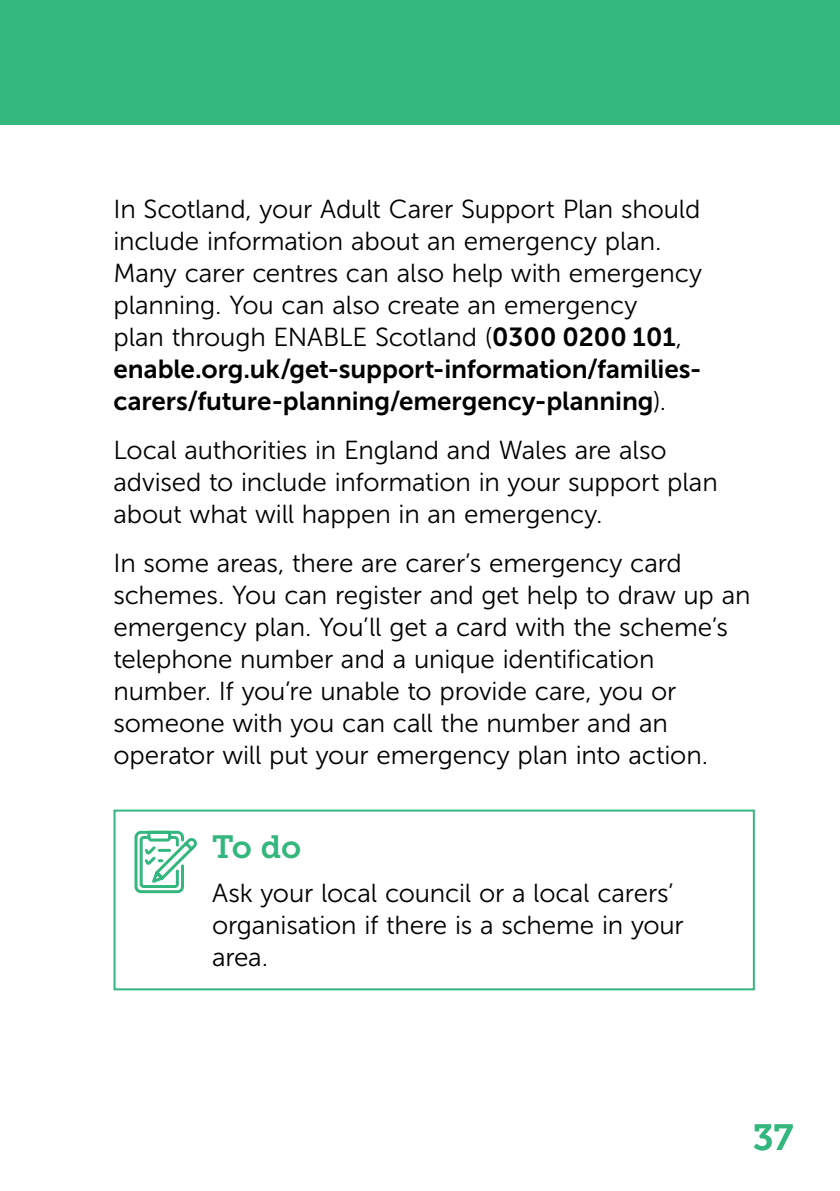
<style>
.page{position:relative;width:840px;height:1191px;background:#fff}
.page>*{position:absolute;margin:0;border:0;box-sizing:border-box;transform-origin:0 0}
.t1{font:36px "Museo Slab 700";color:#34b77e}
.t2{font:32px "Museo Slab 700";color:#34b77e}
.Body{font:26px/32px "Museo Sans 300";letter-spacing:-.005em;color:#000}
.s1{font-family:"Museo Sans 700"}
</style>
<div class="page">
<div style="left:0;top:0;width:839px;height:125px;background:#34b77e"></div>
<svg style="left:134px;top:830px;width:63px;height:64px"></svg>
<div style="left:113px;top:809px;width:641px;height:181px;border:2px solid #34b77e"></div>
<p class="Body" style="left:113px;top:193px;width:590px">In Scotland, your Adult Carer Support Plan should include information about an emergency plan.<br>Many carer centres can also help with emergency planning. You can also create an emergency<br>plan through ENABLE Scotland (<span class="s1">0300 0200 101</span>, <span class="s1">enable.org.uk/get-support-information/families&shy;carers/future-planning/emergency-planning</span>).</p>
<p class="Body" style="left:113px;top:434px;width:605px">Local authorities in England and Wales are also advised to include information in your support plan about what will happen in an emergency.</p>
<p class="Body" style="left:113px;top:547px;width:638px">In some areas, there are carer’s emergency card schemes. You can register and get help to draw up an emergency plan. You’ll get a card with the scheme’s telephone number and a unique identification number. If you’re unable to provide care, you or someone with you can call the number and an operator will put your emergency plan into action.</p>
<h3 class="t2" style="left:212px;top:829px;width:91px">To do</h3>
<p class="Body" style="left:212px;top:877px;width:473px">Ask your local council or a local carers’ organisation if there is a scheme in your area.</p>
<h1 class="t1" style="left:752px;top:1117px;width:42px">37</h1>
</div>
